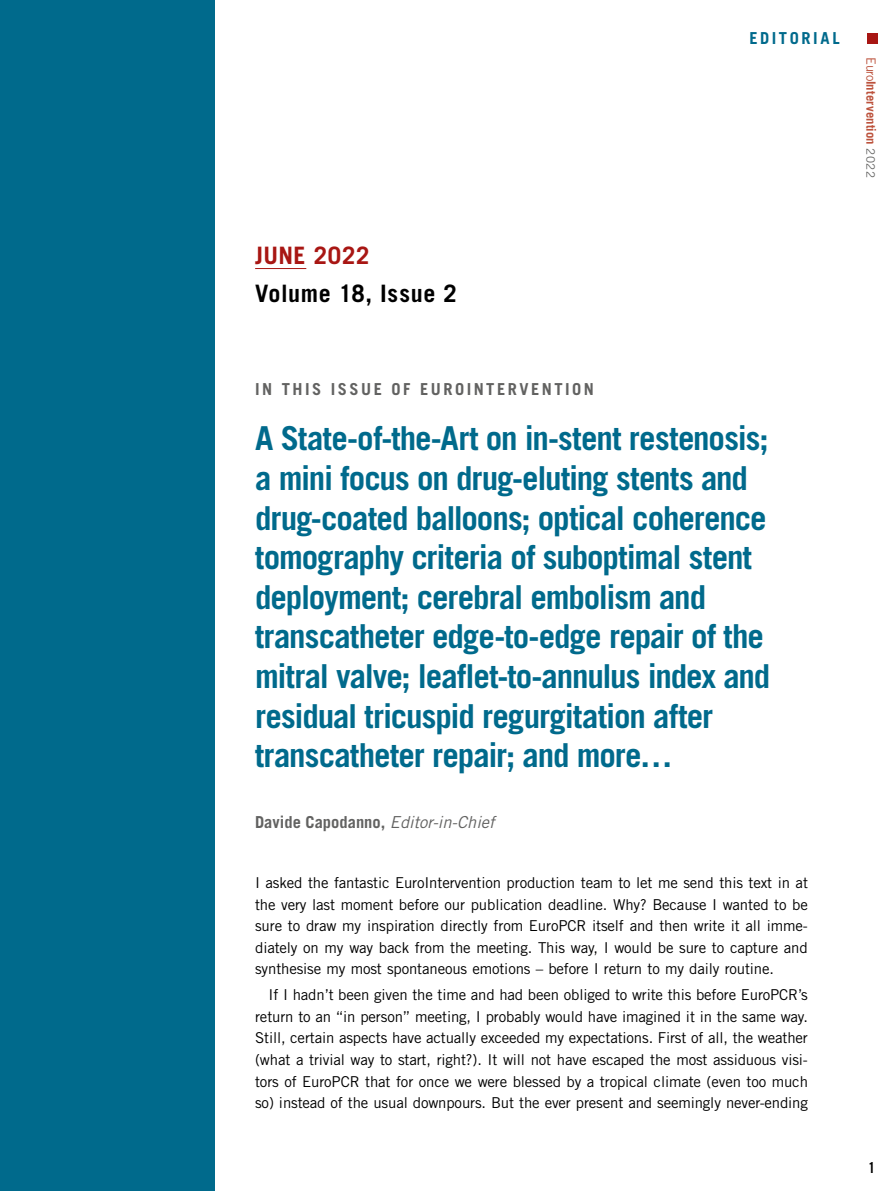
<style>
.page{position:relative;width:893px;height:1191px;background:#fff}
.page>*{position:absolute;margin:0;border:0;box-sizing:border-box;transform-origin:0 0}
.t1{font:700 33px/39.6px "Trade Gothic LT Std";letter-spacing:-.035em;color:#006a8c}
.t2{font:700 24px "Trade Gothic LT Std";letter-spacing:.025em;color:#000}
.t3{font:700 24px "Trade Gothic LT Std";letter-spacing:.025em;color:#a81613}
.t4{font:700 16.5px "Trade Gothic LT Std";color:#626261}
.t5{font:700 16.5px "Trade Gothic LT Std";letter-spacing:.15em;color:#626261}
.t6{font:700 16.5px "Trade Gothic LT Std";letter-spacing:.16em;color:#006a8c}
.t7{font:15px/21.6px "Trade Gothic LT Std";letter-spacing:-.01em;color:#000;text-align:justify}
.t8{font:15px "Trade Gothic LT Std Bd Cn 20";color:#000}
.t9{font:700 12.75px "Trade Gothic LT Std";letter-spacing:.005em;color:#bc523c}
.s1{font-weight:400}
.s2{font-weight:400;font-size:11.7px;color:#626261}
.s3{font-weight:400;font-style:italic}
</style>
<div class="page">
<div style="left:0;top:0;width:215px;height:1191px;background:#006a8c"></div>
<div style="left:867px;top:34px;width:10px;height:10px;background:#a81613"></div>
<hr style="left:255px;top:268px;width:51px;height:1px;background:#a81613">
<h2 class="t3" style="left:255px;top:241px;width:116px">JUNE 2022</h2>
<h2 class="t2" style="left:255px;top:279px;width:203px">Volume 18, Issue 2</h2>
<p class="t6" style="left:749px;top:28px;width:92px">EDITORIAL</p>
<p class="t9" style="left:879px;top:57px;width:122px;rotate:90deg"><span class="s1">Euro</span>Intervention <span class="s2">2022</span></p>
<p class="t5" style="left:255px;top:379px;width:340px">IN THIS ISSUE OF EUROINTERVENTION</p>
<p class="t1" style="left:255px;top:418px;width:517px">A State-of-the-Art on in-stent restenosis; a mini focus on drug-eluting stents and drug-coated balloons; optical coherence tomography criteria of suboptimal stent deployment; cerebral embolism and transcatheter edge-to-edge repair of the mitral valve; leaflet-to-annulus index and residual tricuspid regurgitation after transcatheter repair; and more…</p>
<p class="t4" style="left:255px;top:812px;width:241px">Davide Capodanno, <span class="s3">Editor-in-Chief</span></p>
<p class="t7" style="left:255px;top:872px;width:554px">I asked the fantastic EuroIntervention production team to let me send this text in at the very last moment before our publication deadline. Why? Because I wanted to be sure to draw my inspiration directly from EuroPCR itself and then write it all imme&shy;diately on my way back from the meeting. This way, I would be sure to capture and synthesise my most spontaneous emotions – before I return to my daily routine.</p>
<p class="t7" style="left:255px;top:984px;width:554px;text-indent:14px">If I hadn’t been given the time and had been obliged to write this before EuroPCR’s return to an “in person” meeting, I probably would have imagined it in the same way.<br>Still, certain aspects have actually exceeded my expectations. First of all, the weather (what a trivial way to start, right?). It will not have escaped the most assiduous visi&shy;tors of EuroPCR that for once we were blessed by a tropical climate (even too much so) instead of the usual downpours. But the ever present and seemingly never-ending</p>
<p class="t8" style="left:868px;top:1158px;width:8px">1</p>
</div>
